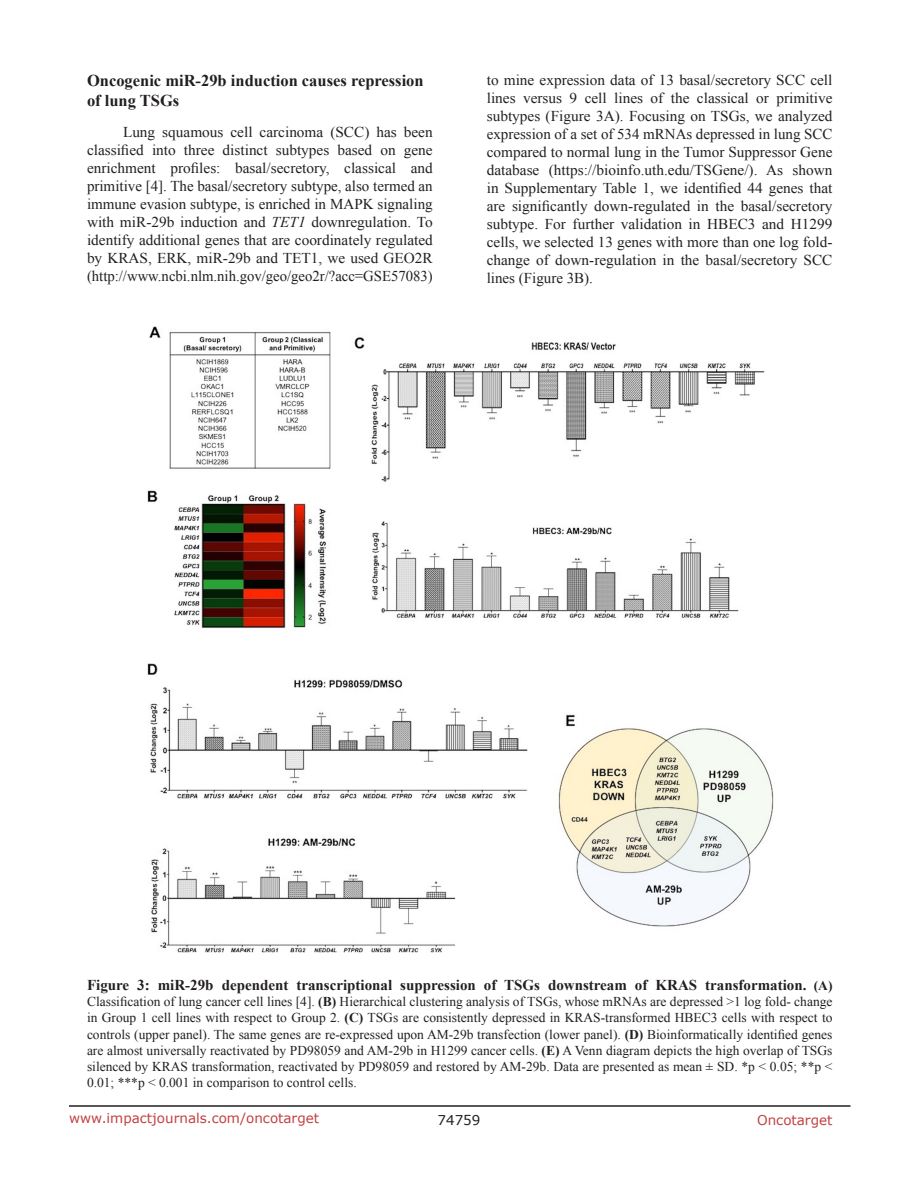
<style>
.page{position:relative;width:918px;height:1188px;background:#fff}
.page>*{position:absolute;margin:0;border:0;box-sizing:border-box;transform-origin:0 0}
.SubHeading{font:700 16.5px/19.8px "Times New Roman";color:#231f20}
.BodyText{font:15px/18px "Times New Roman";color:#231f20;text-align:justify}
.figuretext{font:700 15px "Times New Roman";color:#231f20}
.figuretext-2{font:13.5px/16.2px "Times New Roman";color:#231f20;text-align:justify}
.t1{font:13.5px "Verdana";color:#c24141}
.t2{font:13.5px "Verdana";color:#231f20}
.s1{font-style:italic}
.s2{font-size:13.5px}
.s3{font-weight:700}
</style>
<div class="page">
<hr style="left:69px;top:1105px;width:781px;height:2px;background:#231f20">
<img style="left:147px;top:327px;width:626px;height:626px">
<p class="SubHeading" style="left:87px;top:70px;width:338px">Oncogenic miR-29b induction causes repression of lung TSGs</p>
<p class="BodyText" style="left:87px;top:123px;width:347px;text-indent:36px">Lung squamous cell carcinoma (SCC) has been classified into three distinct subtypes based on gene enrichment profiles: basal/secretory, classical and primitive [4]. The basal/secretory subtype, also termed an immune evasion subtype, is enriched in MAPK signaling with miR-29b induction and <span class="s1">TET1</span> downregulation. To identify additional genes that are coordinately regulated by KRAS, ERK, miR-29b and TET1, we used GEO2R (http://www.ncbi.nlm.nih.gov/geo/geo2r/?acc=GSE57083)</p>
<p class="BodyText" style="left:487px;top:71px;width:347px">to mine expression data of 13 basal/secretory SCC cell lines versus 9 cell lines of the classical or primitive subtypes (Figure 3A). Focusing on TSGs, we analyzed expression of a set of 534 mRNAs depressed in lung SCC compared to normal lung in the Tumor Suppressor Gene database (https://bioinfo.uth.edu/TSGene/). As shown in Supplementary Table 1, we identified 44 genes that are significantly down-regulated in the basal/secretory subtype. For further validation in HBEC3 and H1299 cells, we selected 13 genes with more than one log fold&shy;change of down-regulation in the basal/secretory SCC lines (Figure 3B).</p>
<p class="figuretext" style="left:87px;top:975px;width:747px">Figure 3: miR-29b dependent transcriptional suppression of TSGs downstream of KRAS transformation. <span class="s2">(A)</span></p>
<p class="figuretext-2" style="left:87px;top:993px;width:747px">Classification of lung cancer cell lines [4]. <span class="s3">(B)</span> Hierarchical clustering analysis of TSGs, whose mRNAs are depressed &gt;1 log fold- change in Group 1 cell lines with respect to Group 2. <span class="s3">(C)</span> TSGs are consistently depressed in KRAS-transformed HBEC3 cells with respect to controls (upper panel). The same genes are re-expressed upon AM-29b transfection (lower panel). <span class="s3">(D)</span> Bioinformatically identified genes are almost universally reactivated by PD98059 and AM-29b in H1299 cancer cells. <span class="s3">(E)</span> A Venn diagram depicts the high overlap of TSGs silenced by KRAS transformation, reactivated by PD98059 and restored by AM-29b. Data are presented as mean ± SD. *p &lt; 0.05; **p &lt; 0.01; ***p &lt; 0.001 in comparison to control cells.</p>
<p class="t1" style="left:69px;top:1109px;width:252px">www.impactjournals.com/oncotarget</p>
<p class="t2" style="left:438px;top:1111px;width:44px">74759</p>
<p class="t1" style="left:757px;top:1111px;width:77px">Oncotarget</p>
</div>
